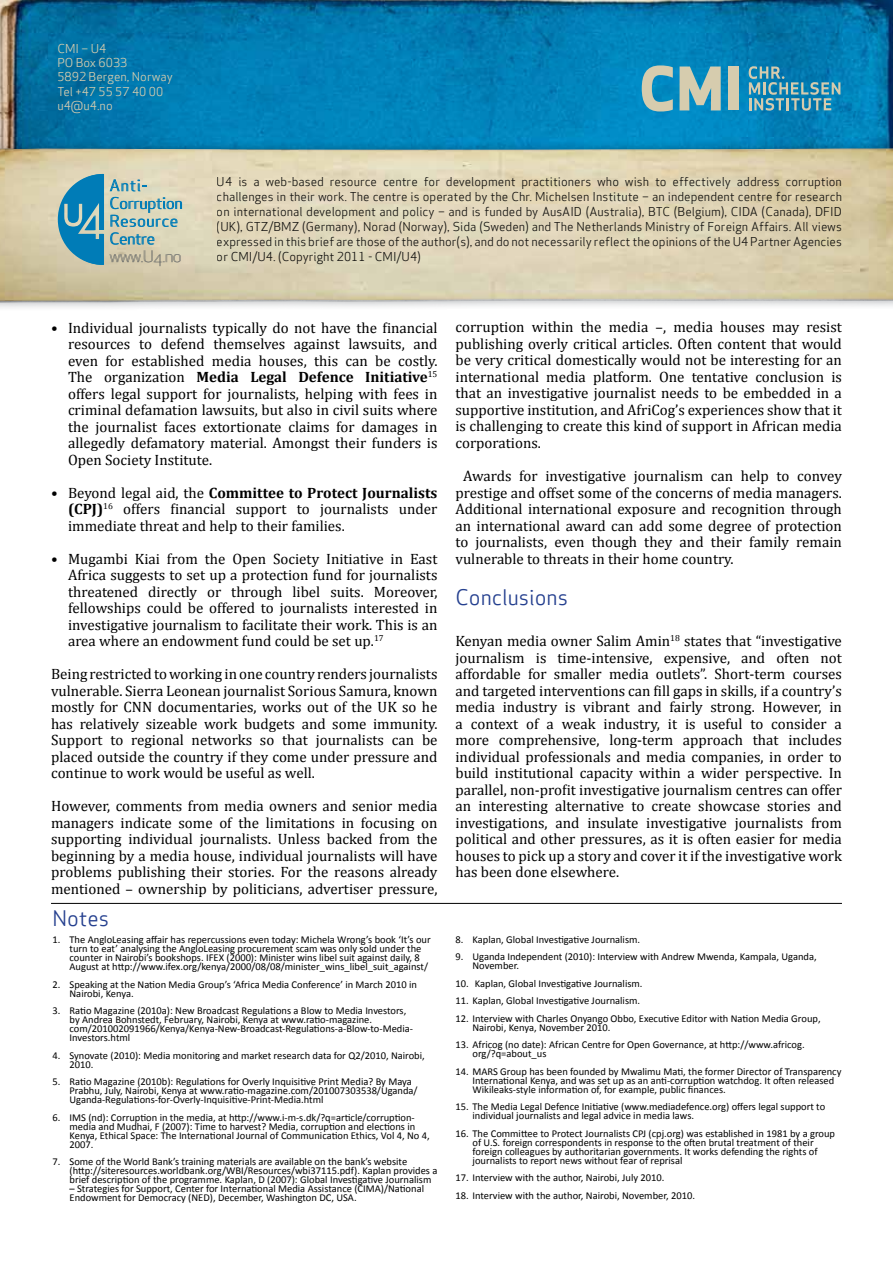
<style>
.page{position:relative;width:893px;height:1263px;background:#fff}
.page>*{position:absolute;margin:0;border:0;box-sizing:border-box;transform-origin:0 0}
.t1{font:21px "Apex Sans Book T";color:#25408f}
.t2{font:15px/16.5px "Cambria";color:#000;text-align:justify}
.t3{font:12px/15px "Apex Sans Book T";color:#000;text-align:justify}
.t4{font:12px/14.4px "Apex Sans Book T";color:#d6ccae}
.t5{font:10.5px/9px "Calibri";color:#000}
.s1{font-weight:700}
</style>
<div class="page">
<img style="left:0;top:0;width:893px;height:136px">
<img style="left:0;top:136px;width:893px;height:172px">
<img style="left:0;top:148px;width:893px;height:153px">
<svg style="left:749px;top:66px;width:91px;height:45px;background:#3d91b0"></svg>
<svg style="left:642px;top:65px;width:31px;height:47px"></svg>
<svg style="left:679px;top:67px;width:42px;height:43px;background:#9bb9b3"></svg>
<div style="left:729px;top:67px;width:10px;height:43px;background:#d6ccae"></div>
<hr style="left:51px;top:903px;width:791px;height:1px;background:#000">
<svg style="left:58px;top:174px;width:46px;height:91px;background:#4496b5"></svg>
<svg style="left:110px;top:179px;width:37px;height:12px"></svg>
<svg style="left:110px;top:197px;width:72px;height:69px;background:#b4c1b3"></svg>
<p class="t4" style="left:57px;top:41px;width:117px">CMI – U4<br>PO Box 6033<br>5892 Bergen, Norway<br>Tel +47 55 57 40 00 u4@u4.no</p>
<p class="t3" style="left:217px;top:174px;width:627px">U4 is a web-based resource centre for development practitioners who wish to effectively address corruption challenges in their work. The centre is operated by the Chr. Michelsen Institute – an independent centre for research on international development and policy – and is funded by AusAID (Australia), BTC (Belgium), CIDA (Canada), DFID (UK), GTZ/BMZ (Germany), Norad (Norway), Sida (Sweden) and The Netherlands Ministry of Foreign Affairs. All views expressed in this brief are those of the author(s), and do not necessarily reflect the opinions of the U4 Partner Agencies or CMI/U4. (Copyright 2011 - CMI/U4)</p>
<p class="t2" style="left:68px;top:319px;width:371px;text-indent:-17px">• Individual journalists typically do not have the financial resources to defend themselves against lawsuits, and even for established media houses, this can be costly.<br>The organization <span class="s1">Media Legal Defence Initiative</span><sup>15 </sup>offers legal support for journalists, helping with fees in criminal defamation lawsuits, but also in civil suits where the journalist faces extortionate claims for damages in allegedly defamatory material. Amongst their funders is Open Society Institute.</p>
<p class="t2" style="left:68px;top:484px;width:371px;text-indent:-17px">• Beyond legal aid, the <span class="s1">Committee to Protect Journalists (CPJ)</span><sup>16</sup> offers financial support to journalists under immediate threat and help to their families.</p>
<p class="t2" style="left:68px;top:550px;width:371px;text-indent:-17px">• Mugambi Kiai from the Open Society Initiative in East Africa suggests to set up a protection fund for journalists threatened directly or through libel suits. Moreover, fellowships could be offered to journalists interested in investigative journalism to facilitate their work. This is an area where an endowment fund could be set up.<sup>17</sup></p>
<p class="t2" style="left:51px;top:666px;width:388px">Being restricted toworking in one country renders journalists vulnerable. Sierra Leonean journalist Sorious Samura, known mostly for CNN documentaries, works out of the UK so he has relatively sizeable work budgets and some immunity.<br>Support to regional networks so that journalists can be placed outside the country if they come under pressure and continue to work would be useful as well.</p>
<p class="t2" style="left:51px;top:798px;width:388px">However, comments from media owners and senior media managers indicate some of the limitations in focusing on supporting individual journalists. Unless backed from the beginning by a media house, individual journalists will have problems publishing their stories. For the reasons already mentioned – ownership by politicians, advertiser pressure,</p>
<h1 class="t1" style="left:53px;top:905px;width:58px">Notes</h1>
<p class="t5" style="left:70px;top:935px;width:363px;text-indent:-17px">1. The AngloLeasing affair has repercussions even today: Michela Wrong’s book ‘It’s our turn to eat’ analysing the AngloLeasing procurement scam was only sold under the counter in Nairobi’s bookshops. IFEX (2000): Minister wins libel suit against daily, 8<br>August at http://www.ifex.org/kenya/2000/08/08/minister_wins_libel_suit_against/</p>
<p class="t5" style="left:70px;top:980px;width:349px;text-indent:-17px">2. Speaking at the Nation Media Group’s ‘Africa Media Conference’ in March 2010 in<br>Nairobi, Kenya.</p>
<p class="t5" style="left:70px;top:1006px;width:345px;text-indent:-17px">3. Ratio Magazine (2010a): New Broadcast Regulations a Blow to Media Investors, by Andrea Bohnstedt, February, Nairobi, Kenya at www.ratio-magazine. com/201002091966/Kenya/Kenya-New-Broadcast-Regulations-a-Blow-to-Media-Investors.html</p>
<p class="t5" style="left:70px;top:1051px;width:357px;text-indent:-17px">4. Synovate (2010): Media monitoring and market research data for Q2/2010, Nairobi,<br>2010.</p>
<p class="t5" style="left:70px;top:1077px;width:350px;text-indent:-17px">5. Ratio Magazine (2010b): Regulations for Overly Inquisitive Print Media? By Maya<br>Prabhu, July, Nairobi, Kenya at www.ratio-magazine.com/201007303538/Uganda/<br>Uganda-Regulations-for-Overly-Inquisitive-Print-Media.html</p>
<p class="t5" style="left:70px;top:1113px;width:362px;text-indent:-17px">6. IMS (nd): Corruption in the media, at http://www.i-m-s.dk/?q=article/corruption&shy;media and Mudhai, F (2007): Time to harvest? Media, corruption and elections in Kenya, Ethical Space: The International Journal of Communication Ethics, Vol 4, No 4, 2007.</p>
<p class="t5" style="left:70px;top:1157px;width:369px;text-indent:-17px">7. Some of the World Bank’s training materials are available on the bank’s website (http://siteresources.worldbank.org/WBI/Resources/wbi37115.pdf). Kaplan provides a brief description of the programme. Kaplan, D (2007): Global Investigative Journalism</p>
<p class="t5" style="left:70px;top:1184px;width:356px">– Strategies for Support, Center for International Media Assistance (CIMA)/National<br>Endowment for Democracy (NED), December, Washington DC, USA.</p>
<p class="t2" style="left:455px;top:319px;width:388px">corruption within the media –, media houses may resist publishing overly critical articles. Often content that would be very critical domestically would not be interesting for an international media platform. One tentative conclusion is that an investigative journalist needs to be embedded in a supportive institution, and AfriCog’s experiences show that it is challenging to create this kind of support in African media corporations.</p>
<p class="t2" style="left:455px;top:468px;width:388px;text-indent:8px">Awards for investigative journalism can help to convey prestige and offset some of the concerns of media managers.<br>Additional international exposure and recognition through an international award can add some degree of protection to journalists, even though they and their family remain vulnerable to threats in their home country.</p>
<h1 class="t1" style="left:455px;top:583px;width:114px">Conclusions</h1>
<p class="t2" style="left:455px;top:633px;width:388px">Kenyan media owner Salim Amin<sup>18</sup> states that “investigative journalism is time-intensive, expensive, and often not affordable for smaller media outlets”. Short-term courses and targeted interventions can fill gaps in skills, if a country’s media industry is vibrant and fairly strong. However, in a context of a weak industry, it is useful to consider a more comprehensive, long-term approach that includes individual professionals and media companies, in order to build institutional capacity within a wider perspective. In parallel, non-profit investigative journalism centres can offer an interesting alternative to create showcase stories and investigations, and insulate investigative journalists from political and other pressures, as it is often easier for media houses to pick up a story and cover it if the investigative work has been done elsewhere.</p>
<p class="t5" style="left:455px;top:935px;width:186px">8. Kaplan, Global Investigative Journalism.</p>
<p class="t5" style="left:472px;top:952px;width:346px;text-indent:-17px">9. Uganda Independent (2010): Interview with Andrew Mwenda, Kampala, Uganda,<br>November.</p>
<p class="t5" style="left:455px;top:979px;width:189px">10. Kaplan, Global Investigative Journalism.</p>
<p class="t5" style="left:455px;top:996px;width:186px">11. Kaplan, Global Investigative Journalism.</p>
<p class="t5" style="left:472px;top:1014px;width:350px;text-indent:-17px">12. Interview with Charles Onyango Obbo, Executive Editor with Nation Media Group,<br>Nairobi, Kenya, November 2010.</p>
<p class="t5" style="left:472px;top:1040px;width:334px;text-indent:-17px">13. Africog (no date): African Centre for Open Governance, at http://www.africog. org/?q=about_us</p>
<p class="t5" style="left:472px;top:1067px;width:370px;text-indent:-17px">14. MARS Group has been founded by Mwalimu Mati, the former Director of Transparency<br>International Kenya, and was set up as an anti-corruption watchdog. It often released<br>Wikileaks-style information of, for example, public finances.</p>
<p class="t5" style="left:472px;top:1102px;width:354px;text-indent:-17px">15. The Media Legal Defence Initiative (www.mediadefence.org) offers legal support to individual journalists and legal advice in media laws.</p>
<p class="t5" style="left:472px;top:1129px;width:364px;text-indent:-17px">16. The Committee to Protect Journalists CPJ (cpj.org) was established in 1981 by a group of U.S. foreign correspondents in response to the often brutal treatment of their foreign colleagues by authoritarian governments. It works defending the rights of journalists to report news without fear of reprisal</p>
<p class="t5" style="left:455px;top:1173px;width:210px">17. Interview with the author, Nairobi, July 2010.</p>
<p class="t5" style="left:455px;top:1191px;width:241px">18. Interview with the author, Nairobi, November, 2010.</p>
</div>
